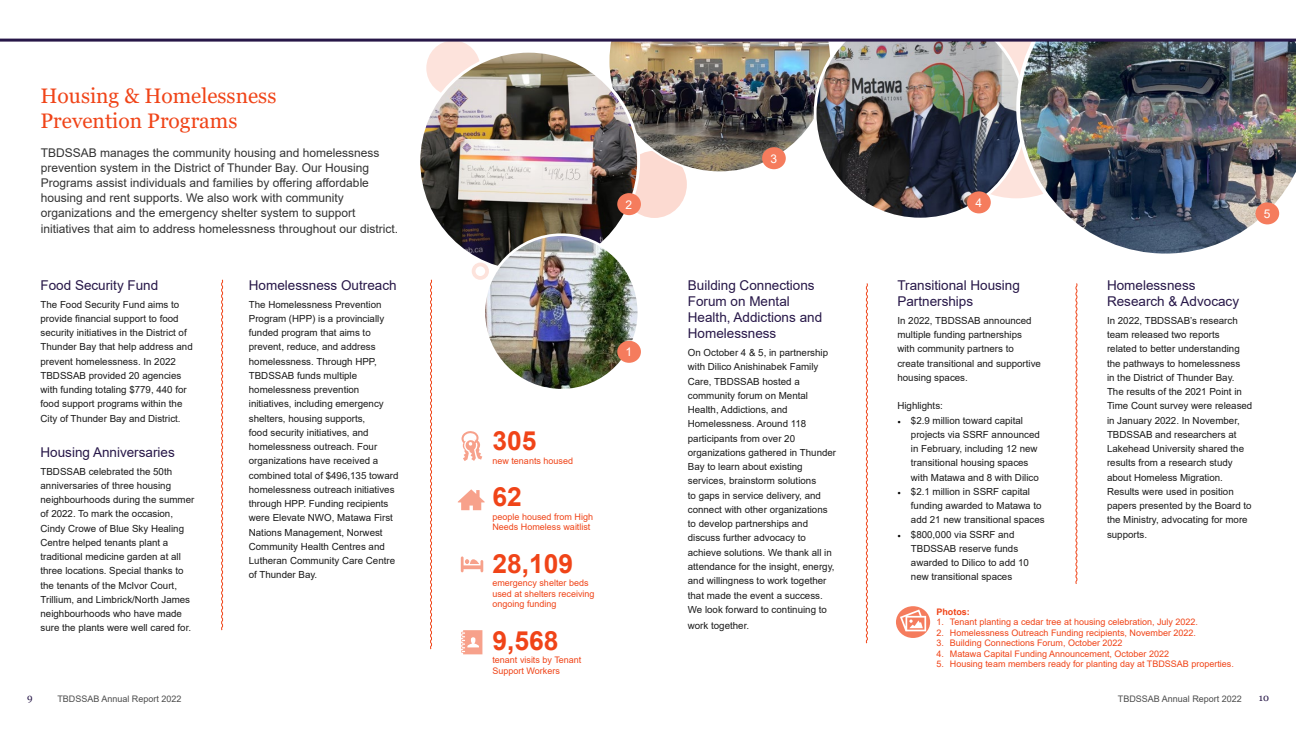
<style>
.page{position:relative;width:1296px;height:729px;background:#fff}
.page>*{position:absolute;margin:0;border:0;box-sizing:border-box;transform-origin:0 0}
.t1{font:700 26.4px "Arial";color:#f04418}
.t2{font:21px/25.2px "Georgia";color:#f04418}
.t3{font:13.5px/16.2px "Arial";color:#271748}
.t4{font:12px/15px "Arial";color:#333}
.t5{font:12px "Arial";color:#fff}
.t6{font:9.75px/14.2px "Arial";color:#1a1a1a}
.t7{font:9.75px "Georgia";color:#271748}
.t8{font:9px/10.5px "Arial";color:#f04418}
.t9{font:9px "Arial";color:#4d4d4d}
.t10{font:700 9px "Arial";color:#f04418}
.s1{font-family:"Minion Pro";font-size:9px;color:#000}
</style>
<div class="page">
<div style="left:621px;top:149px;width:67px;height:70px;background:#fcdad1;border-radius:50%"></div>
<div style="left:619px;top:148px;width:70px;height:73px;border:3px solid #fff;border-radius:50%"></div>
<img style="left:610px;top:42px;width:205px;height:131px">
<img style="left:815px;top:42px;width:201px;height:175px">
<img style="left:1016px;top:42px;width:280px;height:212px">
<div style="left:426px;top:41px;width:54px;height:55px;background:#fde3dc;border-radius:50%"></div>
<img style="left:421px;top:51px;width:218px;height:218px">
<img style="left:484px;top:235px;width:155px;height:153px">
<div style="left:483px;top:233px;width:157px;height:159px;border:3px solid #fff;border-radius:50%"></div>
<svg style="left:221px;top:279px;width:2px;height:352px"></svg>
<svg style="left:430px;top:279px;width:2px;height:371px"></svg>
<svg style="left:458px;top:489px;width:27px;height:21px"></svg>
<svg style="left:461px;top:431px;width:21px;height:30px"></svg>
<svg style="left:461px;top:556px;width:22px;height:16px"></svg>
<svg style="left:866px;top:283px;width:2px;height:361px"></svg>
<svg style="left:1075px;top:283px;width:3px;height:301px"></svg>
<svg style="left:0;top:38px;width:1296px;height:4px;background:#574b6f"></svg>
<div style="left:617px;top:341px;width:24px;height:22px;background:#f57c5d;border-radius:50%"></div>
<div style="left:617px;top:193px;width:24px;height:22px;background:#f57c5d;border-radius:50%"></div>
<div style="left:762px;top:147px;width:24px;height:22px;background:#f57c5d;border-radius:50%"></div>
<div style="left:967px;top:191px;width:24px;height:22px;background:#f57c5d;border-radius:50%"></div>
<div style="left:1255px;top:202px;width:24px;height:22px;background:#f57c5d;border-radius:50%"></div>
<div style="left:472px;top:263px;width:17px;height:17px;border:4px solid #fde3dc;border-radius:50%"></div>
<svg style="left:896px;top:606px;width:34px;height:32px"></svg>
<svg style="left:900px;top:609px;width:26px;height:22px"></svg>
<svg style="left:461px;top:630px;width:21px;height:24px"></svg>
<h2 class="t2" style="left:40px;top:84px;width:237px">Housing &amp; Homelessness<br>Prevention Programs</h2>
<p class="t4" style="left:41px;top:145px;width:340px">TBDSSAB manages the community housing and homelessness prevention system in the District of Thunder Bay. Our Housing Programs assist individuals and families by offering affordable housing and rent supports. We also work with community organizations and the emergency shelter system to support</p>
<p class="t4" style="left:41px;top:222px;width:359px">initiatives that aim to address homelessness throughout our district.</p>
<h3 class="t3" style="left:40px;top:277px;width:119px">Food Security Fund</h3>
<p class="t6" style="left:40px;top:297px;width:154px">The Food Security Fund aims to provide financial support to food security initiatives in the District of Thunder Bay that help address and prevent homelessness. In 2022<br>TBDSSAB provided 20 agencies with funding totaling $779, 440 for food support programs within the City of Thunder Bay and District.</p>
<h3 class="t3" style="left:40px;top:444px;width:136px">Housing Anniversaries</h3>
<p class="t6" style="left:40px;top:464px;width:155px">TBDSSAB celebrated the 50th anniversaries of three housing neighbourhoods during the summer of 2022. To mark the occasion,<br>Cindy Crowe of Blue Sky Healing<br>Centre helped tenants plant a traditional medicine garden at all three locations. Special thanks to the tenants of the McIvor Court,<br>Trillium, and Limbrick/North James neighbourhoods who have made sure the plants were well cared for.</p>
<p class="t7" style="left:27px;top:691px;width:7px">9</p>
<p class="t9" style="left:57px;top:693px;width:126px">TBDSSAB Annual Report 2022</p>
<h3 class="t3" style="left:249px;top:277px;width:149px">Homelessness Outreach</h3>
<p class="t6" style="left:249px;top:297px;width:151px">The Homelessness Prevention<br>Program (HPP) is a provincially funded program that aims to prevent, reduce, and address homelessness. Through HPP,<br>TBDSSAB funds multiple homelessness prevention initiatives, including emergency shelters, housing supports,<br>food security initiatives, and homelessness outreach. Four organizations have received a combined total of $496,135 toward homelessness outreach initiatives through HPP. Funding recipients were Elevate NWO, Matawa First<br>Nations Management, Norwest<br>Community Health Centres and<br>Lutheran Community Care Centre of Thunder Bay.</p>
<p class="t5" style="left:626px;top:196px;width:8px">2</p>
<h1 class="t1" style="left:492px;top:422px;width:46px">305</h1>
<p class="t8" style="left:492px;top:455px;width:82px">new tenants housed</p>
<h1 class="t1" style="left:492px;top:478px;width:31px">62</h1>
<p class="t8" style="left:492px;top:511px;width:102px">people housed from High<br>Needs Homeless waitlist</p>
<h1 class="t1" style="left:492px;top:545px;width:82px">28,109</h1>
<p class="t8" style="left:492px;top:578px;width:104px">emergency shelter beds used at shelters receiving ongoing funding</p>
<h1 class="t1" style="left:492px;top:622px;width:68px">9,568</h1>
<p class="t8" style="left:492px;top:654px;width:90px;line-height:11.2px">tenant visits by Tenant<br>Support Workers</p>
<p class="t5" style="left:626px;top:344px;width:8px">1</p>
<p class="t5" style="left:770px;top:150px;width:8px">3</p>
<h3 class="t3" style="left:688px;top:277px;width:136px">Building Connections<br>Forum on Mental<br>Health, Addictions and<br>Homelessness</h3>
<p class="t6" style="left:688px;top:346px;width:150px">On October 4 &amp; 5, in partnership with Dilico Anishinabek Family<br>Care, TBDSSAB hosted a community forum on Mental<br>Health, Addictions, and<br>Homelessness. Around 118 participants from over 20 organizations gathered in Thunder<br>Bay to learn about existing services, brainstorm solutions<br>to gaps in service delivery, and connect with other organizations to develop partnerships and discuss further advocacy to achieve solutions. We thank all in attendance for the insight, energy, and willingness to work together that made the event a success.<br>We look forward to continuing to</p>
<p class="t6" style="left:688px;top:618px;width:63px">work together.</p>
<p class="t5" style="left:975px;top:194px;width:8px">4</p>
<p class="t5" style="left:1264px;top:205px;width:8px">5</p>
<h3 class="t3" style="left:897px;top:277px;width:124px">Transitional Housing<br>Partnerships</h3>
<p class="t6" style="left:897px;top:313px;width:145px">In 2022, TBDSSAB announced multiple funding partnerships with community partners to create transitional and supportive housing spaces.</p>
<p class="t6" style="left:897px;top:399px;width:47px">Highlights:</p>
<p class="t6" style="left:911px;top:413px;width:130px;text-indent:-14px"><span class="s1">•</span> $2.9 million toward capital projects via SSRF announced in February, including 12 new transitional housing spaces with Matawa and 8 with Dilico</p>
<p class="t6" style="left:911px;top:484px;width:135px;text-indent:-14px"><span class="s1">•</span> $2.1 million in SSRF capital funding awarded to Matawa to add 21 new transitional spaces</p>
<p class="t6" style="left:911px;top:527px;width:120px;text-indent:-14px"><span class="s1">•</span> $800,000 via SSRF and<br>TBDSSAB reserve funds awarded to Dilico to add 10 new transitional spaces</p>
<h3 class="t3" style="left:1107px;top:277px;width:134px">Homelessness<br>Research &amp; Advocacy</h3>
<p class="t6" style="left:1107px;top:313px;width:147px">In 2022, TBDSSAB’s research team released two reports<br>related to better understanding the pathways to homelessness<br>in the District of Thunder Bay.<br>The results of the 2021 Point in<br>Time Count survey were released in January 2022. In November,<br>TBDSSAB and researchers at<br>Lakehead University shared the results from a research study about Homeless Migration.<br>Results were used in position papers presented by the Board to the Ministry, advocating for more supports.</p>
<p class="t10" style="left:936px;top:605px;width:35px">Photos:</p>
<p class="t8" style="left:936px;top:617px;width:263px">1. Tenant planting a cedar tree at housing celebration, July 2022.</p>
<p class="t8" style="left:936px;top:627px;width:261px">2. Homelessness Outreach Funding recipients, November 2022.</p>
<p class="t8" style="left:936px;top:638px;width:188px">3. Building Connections Forum, October 2022</p>
<p class="t8" style="left:936px;top:648px;width:234px">4. Matawa Capital Funding Announcement, October 2022</p>
<p class="t8" style="left:936px;top:659px;width:299px">5. Housing team members ready for planting day at TBDSSAB properties.</p>
<p class="t9" style="left:1118px;top:693px;width:126px">TBDSSAB Annual Report 2022</p>
<p class="t7" style="left:1259px;top:691px;width:12px">10</p>
</div>
